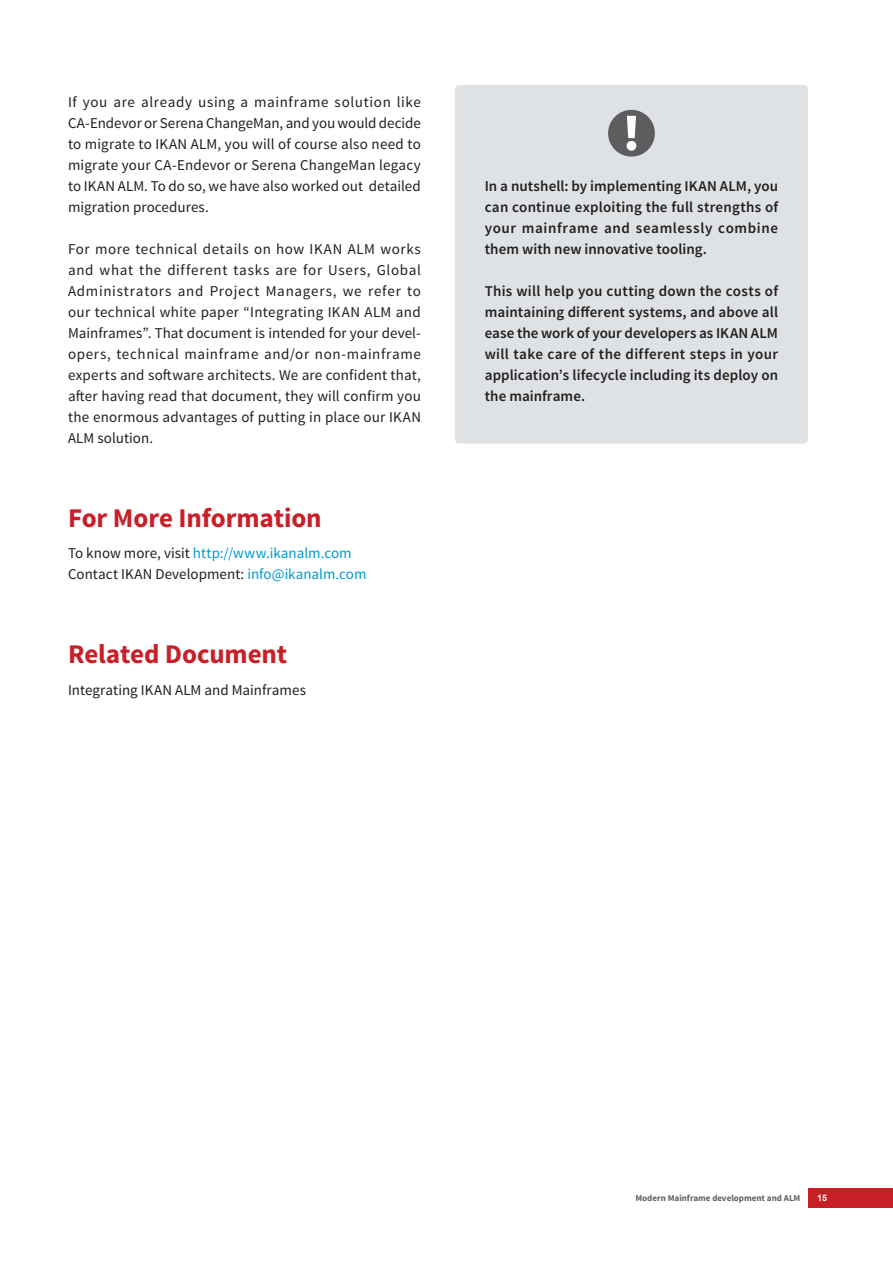
<style>
.page{position:relative;width:893px;height:1263px;background:#fff}
.page>*{position:absolute;margin:0;border:0;box-sizing:border-box;transform-origin:0 0}
.t1{font:700 27px "Source Sans Pro";letter-spacing:-.005em;color:#c82028}
.t2{font:15px/21px "Source Sans Pro";letter-spacing:.005em;color:#231f20;text-align:justify}
.t3{font:600 15px/21px "Source Sans Pro";letter-spacing:.005em;color:#231f20;text-align:justify}
.t4{font:700 9px "Source Sans Pro";color:#636366}
.t5{font:700 9px "Arial";color:#fff}
.s1{color:#0099d1}
</style>
<div class="page">
<div style="left:809px;top:1188px;width:84px;height:19px;background:#c82028"></div>
<div style="left:455px;top:85px;width:353px;height:359px;background:#dfe2e4;border-radius:4px"></div>
<div style="left:608px;top:110px;width:47px;height:47px;background:#5d5d60;border-radius:50%"></div>
<svg style="left:627px;top:116px;width:9px;height:22px"></svg>
<div style="left:627px;top:141px;width:9px;height:10px;background:#fff;border-radius:50%"></div>
<p class="t2" style="left:68px;top:91px;width:354px">If you are already using a mainframe solution like CA-Endevor or Serena ChangeMan, and you would decide to migrate to IKAN ALM, you will of course also need to migrate your CA-Endevor or Serena ChangeMan legacy to IKAN ALM. To do so, we have also worked out detailed migration procedures.</p>
<p class="t2" style="left:68px;top:238px;width:354px">For more technical details on how IKAN ALM works and what the different tasks are for Users, Global Administrators and Project Managers, we refer to our technical white paper “Integrating IKAN ALM and Mainframes”. That document is intended for your devel&shy;opers, technical mainframe and/or non-mainframe experts and software architects. We are confident that, after having read that document, they will confirm you the enormous advantages of putting in place our IKAN ALM solution.</p>
<h1 class="t1" style="left:68px;top:500px;width:255px">For More Information</h1>
<p class="t2" style="left:68px;top:543px;width:300px">To know more, visit <span class="s1">http://www.ikanalm.com<br></span>Contact IKAN Development: <span class="s1">info@ikanalm.com</span></p>
<h1 class="t1" style="left:68px;top:637px;width:221px">Related Document</h1>
<p class="t2" style="left:68px;top:679px;width:239px">Integrating IKAN ALM and Mainframes</p>
<p class="t3" style="left:485px;top:175px;width:295px">In a nutshell: by implementing IKAN ALM, you can continue exploiting the full strengths of your mainframe and seamlessly combine them with new innovative tooling.</p>
<p class="t3" style="left:485px;top:280px;width:295px">This will help you cutting down the costs of maintaining different systems, and above all ease the work of your developers as IKAN ALM will take care of the different steps in your application’s lifecycle including its deploy on the mainframe.</p>
<p class="t4" style="left:635px;top:1192px;width:167px">Modern Mainframe development and ALM</p>
<p class="t5" style="left:817px;top:1191px;width:12px">15</p>
</div>
